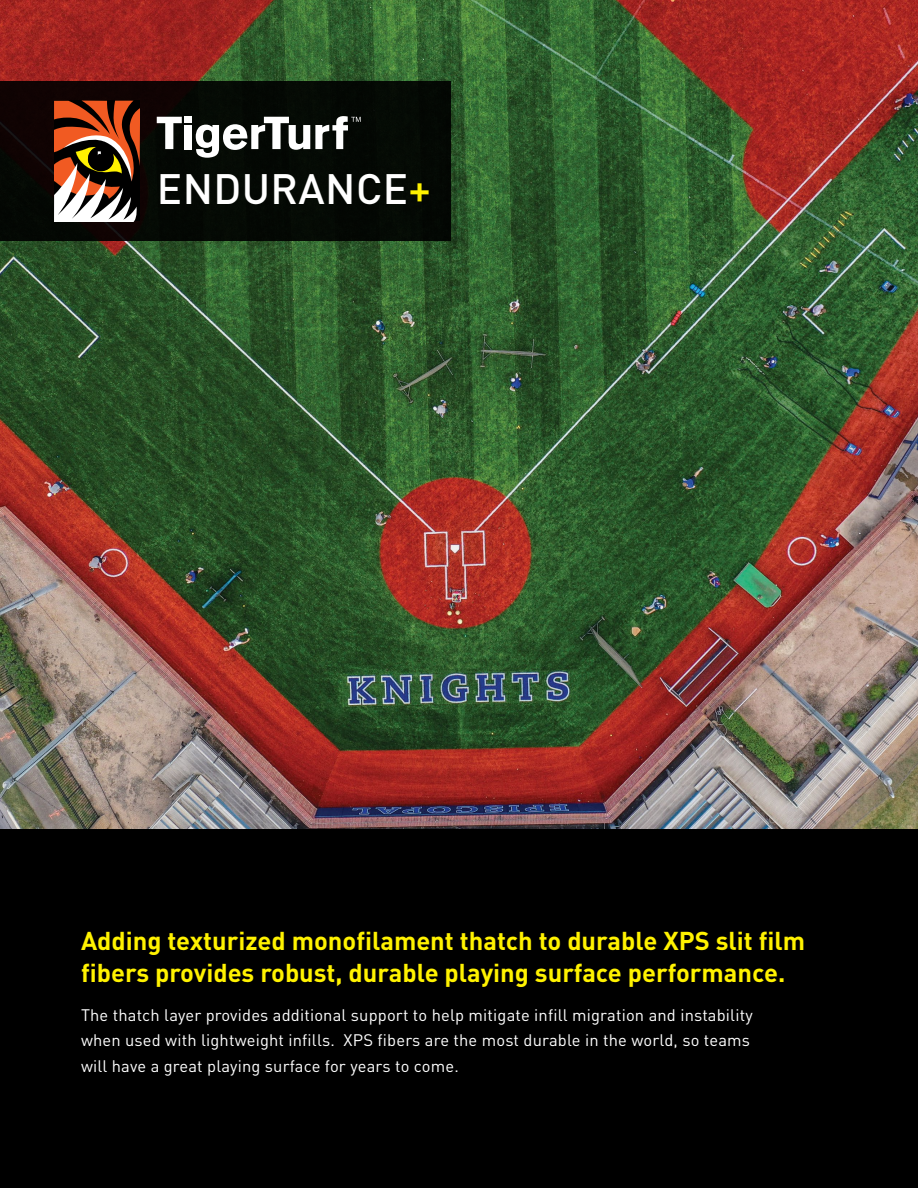
<style>
.page{position:relative;width:918px;height:1188px;background:#fff}
.page>*{position:absolute;margin:0;border:0;box-sizing:border-box;transform-origin:0 0}
.t1{font:500 42px "DINOT";letter-spacing:.01em;color:#fff}
.t2{font:700 25.5px/31.5px "DINOT";color:#fff200}
.t3{font:16.5px/25.5px "DINOT";letter-spacing:.01em;color:#fff}
.s1{color:#fff200}
</style>
<div class="page">
<img style="left:0;top:0;width:918px;height:829px">
<div style="left:0;top:81px;width:451px;height:160px;background:#040804"></div>
<svg style="left:157px;top:117px;width:25px;height:32px"></svg>
<div style="left:185px;top:117px;width:7px;height:6px;background:#fff"></div>
<div style="left:185px;top:125px;width:7px;height:24px;background:#fff"></div>
<svg style="left:196px;top:116px;width:165px;height:42px"></svg>
<svg style="left:54px;top:101px;width:85px;height:120px"></svg>
<div style="left:0;top:829px;width:918px;height:359px;background:#000"></div>
<h1 class="t1" style="left:157px;top:157px;width:275px">ENDURANCE<span class="s1">+</span></h1>
<h2 class="t2" style="left:81px;top:923px;width:726px">Adding texturized monofilament thatch to durable XPS slit film fibers provides robust, durable playing surface performance.</h2>
<p class="t3" style="left:81px;top:1001px;width:673px">The thatch layer provides additional support to help mitigate infill migration and instability when used with lightweight infills. XPS fibers are the most durable in the world, so teams will have a great playing surface for years to come.</p>
</div>
